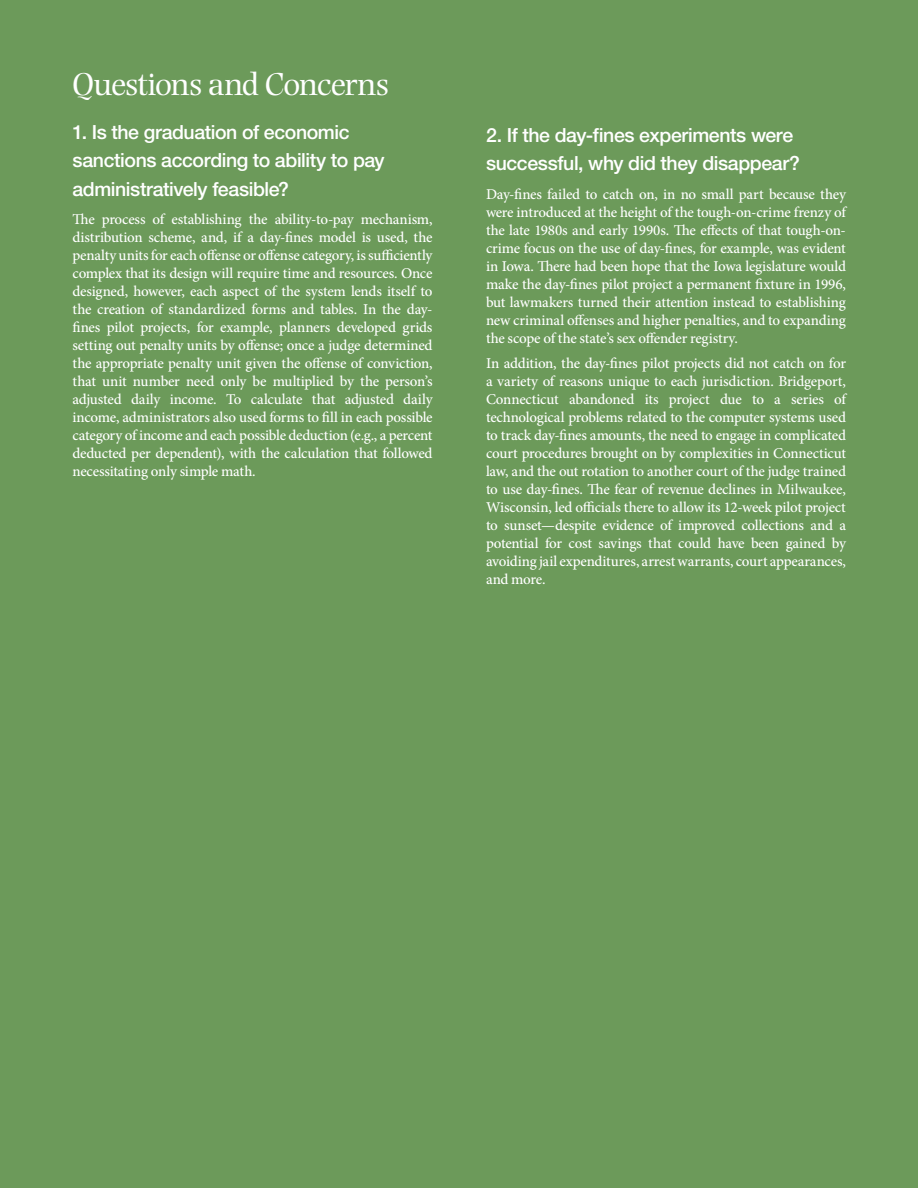
<style>
.page{position:relative;width:918px;height:1188px;background:#6c9a5a}
.page>*{position:absolute;margin:0;border:0;box-sizing:border-box;transform-origin:0 0}
.t1{font:33px "Photina MT Std";letter-spacing:-.02em;color:#fff}
.t2{font:500 19.5px/28.5px "Helvetica Neue LT Std";letter-spacing:-.02em;color:#fff}
.t3{font:500 15px/18px "Minion Pro";letter-spacing:-.015em;color:#fff;text-align:justify}
</style>
<div class="page">
<h1 class="t1" style="left:73px;top:66px;width:318px">Questions and Concerns</h1>
<h2 class="t2" style="left:73px;top:118px;width:314px">1. Is the graduation of economic sanctions according to ability to pay administratively feasible?</h2>
<p class="t3" style="left:73px;top:211px;width:362px">The process of establishing the ability-to-pay mechanism, distribution scheme, and, if a day-fines model is used, the penalty units for each offense or offense category, is sufficiently complex that its design will require time and resources. Once designed, however, each aspect of the system lends itself to the creation of standardized forms and tables. In the day&shy;fines pilot projects, for example, planners developed grids setting out penalty units by offense; once a judge determined the appropriate penalty unit given the offense of conviction, that unit number need only be multiplied by the person’s adjusted daily income. To calculate that adjusted daily income, administrators also used forms to fill in each possible category of income and each possible deduction (e.g., a percent deducted per dependent), with the calculation that followed necessitating only simple math.</p>
<h2 class="t2" style="left:486px;top:120px;width:316px">2. If the day-fines experiments were successful, why did they disappear?</h2>
<p class="t3" style="left:486px;top:185px;width:362px">Day-fines failed to catch on, in no small part because they were introduced at the height of the tough-on-crime frenzy of the late 1980s and early 1990s. The effects of that tough-on&shy;crime focus on the use of day-fines, for example, was evident in Iowa. There had been hope that the Iowa legislature would make the day-fines pilot project a permanent fixture in 1996, but lawmakers turned their attention instead to establishing new criminal offenses and higher penalties, and to expanding the scope of the state’s sex offender registry.</p>
<p class="t3" style="left:486px;top:354px;width:362px">In addition, the day-fines pilot projects did not catch on for a variety of reasons unique to each jurisdiction. Bridgeport, Connecticut abandoned its project due to a series of technological problems related to the computer systems used to track day-fines amounts, the need to engage in complicated court procedures brought on by complexities in Connecticut law, and the out rotation to another court of the judge trained to use day-fines. The fear of revenue declines in Milwaukee, Wisconsin, led officials there to allow its 12-week pilot project to sunset—despite evidence of improved collections and a potential for cost savings that could have been gained by avoiding jail expenditures, arrest warrants, court appearances, and more.</p>
</div>
